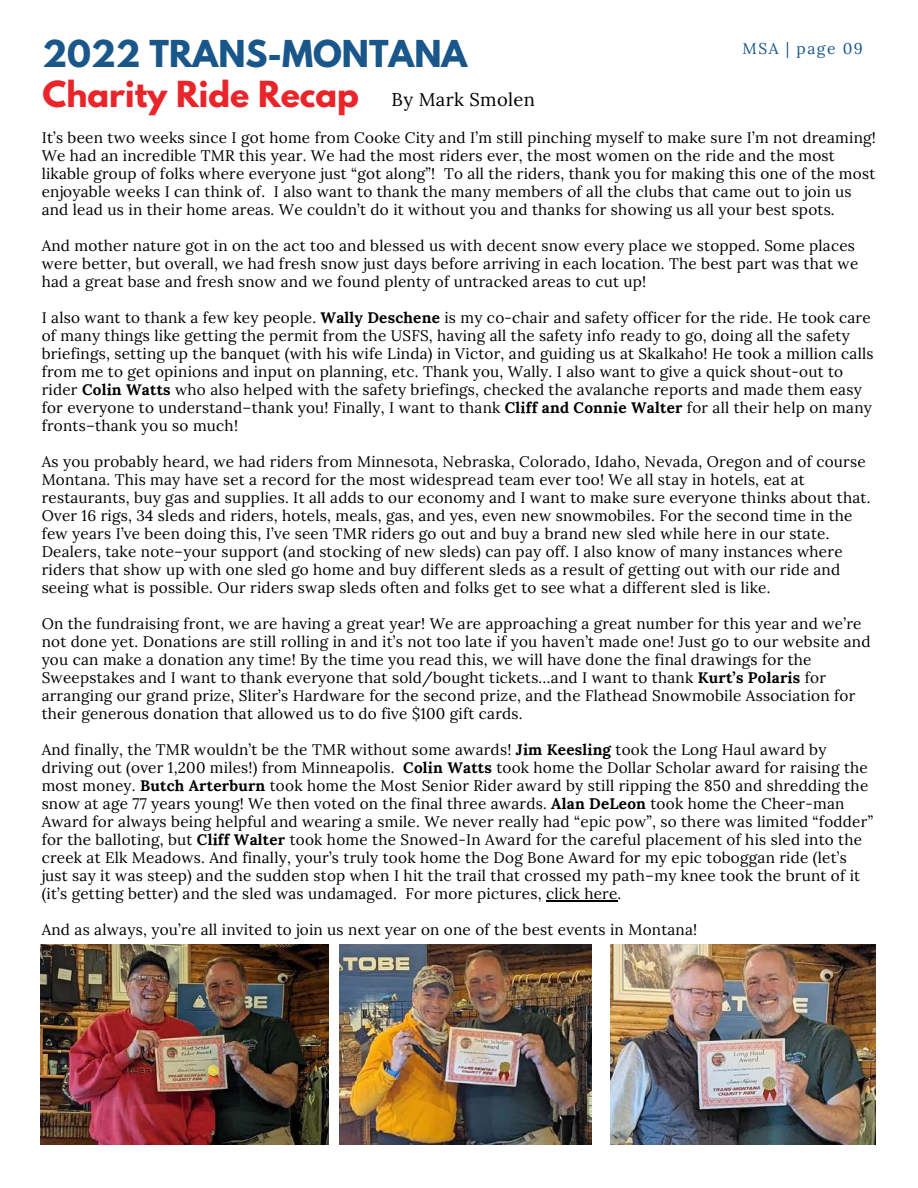
<style>
.page{position:relative;width:918px;height:1188px;background:#fff}
.page>*{position:absolute;margin:0;border:0;box-sizing:border-box;transform-origin:0 0}
.t1{font:700 32.85px "League Spartan";color:#19578b}
.t2{font:700 31.8px "League Spartan";color:#ea2529}
.t3{font:18.3px "Lora";letter-spacing:.02em;color:#000}
.t4{font:15.6px "Lora";letter-spacing:.1em;color:#19578b}
.t5{font:15.3px/18px "Lora";letter-spacing:.015em;color:#000}
.s1{font-weight:700}
</style>
<div class="page">
<img style="left:40px;top:945px;width:288px;height:200px">
<img style="left:340px;top:945px;width:252px;height:200px">
<img style="left:610px;top:945px;width:266px;height:200px">
<hr style="left:546px;top:900px;width:72px;height:1px;background:#000">
<h1 class="t1" style="left:43px;top:38px;width:426px">2022 TRANS-MONTANA</h1>
<p class="t4" style="left:743px;top:39px;width:122px">MSA | page 09</p>
<h2 class="t2" style="left:43px;top:79px;width:318px">Charity Ride Recap</h2>
<p class="t3" style="left:392px;top:87px;width:145px">By Mark Smolen</p>
<p class="t5" style="left:42px;top:129px;width:836px">It’s been two weeks since I got home from Cooke City and I’m still pinching myself to make sure I’m not dreaming!<br>We had an incredible TMR this year. We had the most riders ever, the most women on the ride and the most likable group of folks where everyone just “got along”! To all the riders, thank you for making this one of the most enjoyable weeks I can think of. I also want to thank the many members of all the clubs that came out to join us and lead us in their home areas. We couldn’t do it without you and thanks for showing us all your best spots.</p>
<p class="t5" style="left:42px;top:237px;width:818px">And mother nature got in on the act too and blessed us with decent snow every place we stopped. Some places were better, but overall, we had fresh snow just days before arriving in each location. The best part was that we had a great base and fresh snow and we found plenty of untracked areas to cut up!</p>
<p class="t5" style="left:42px;top:309px;width:833px">I also want to thank a few key people. <span class="s1">Wally Deschene</span> is my co-chair and safety officer for the ride. He took care of many things like getting the permit from the USFS, having all the safety info ready to go, doing all the safety briefings, setting up the banquet (with his wife Linda) in Victor, and guiding us at Skalkaho! He took a million calls from me to get opinions and input on planning, etc. Thank you, Wally. I also want to give a quick shout-out to rider <span class="s1">Colin Watts</span> who also helped with the safety briefings, checked the avalanche reports and made them easy for everyone to understand–thank you! Finally, I want to thank <span class="s1">Cliff and Connie Walter</span> for all their help on many fronts–thank you so much!</p>
<p class="t5" style="left:42px;top:453px;width:830px">As you probably heard, we had riders from Minnesota, Nebraska, Colorado, Idaho, Nevada, Oregon and of course Montana. This may have set a record for the most widespread team ever too! We all stay in hotels, eat at restaurants, buy gas and supplies. It all adds to our economy and I want to make sure everyone thinks about that.<br>Over 16 rigs, 34 sleds and riders, hotels, meals, gas, and yes, even new snowmobiles. For the second time in the few years I’ve been doing this, I’ve seen TMR riders go out and buy a brand new sled while here in our state.<br>Dealers, take note–your support (and stocking of new sleds) can pay off. I also know of many instances where riders that show up with one sled go home and buy different sleds as a result of getting out with our ride and seeing what is possible. Our riders swap sleds often and folks get to see what a different sled is like.</p>
<p class="t5" style="left:42px;top:615px;width:830px">On the fundraising front, we are having a great year! We are approaching a great number for this year and we’re not done yet. Donations are still rolling in and it’s not too late if you haven’t made one! Just go to our website and you can make a donation any time! By the time you read this, we will have done the final drawings for the Sweepstakes and I want to thank everyone that sold/bought tickets…and I want to thank <span class="s1">Kurt’s Polaris</span> for arranging our grand prize, Sliter’s Hardware for the second prize, and the Flathead Snowmobile Association for their generous donation that allowed us to do five $100 gift cards.</p>
<p class="t5" style="left:42px;top:741px;width:833px">And finally, the TMR wouldn’t be the TMR without some awards! <span class="s1">Jim Keesling</span> took the Long Haul award by driving out (over 1,200 miles!) from Minneapolis. <span class="s1">Colin Watts</span> took home the Dollar Scholar award for raising the most money. <span class="s1">Butch Arterburn</span> took home the Most Senior Rider award by still ripping the 850 and shredding the snow at age 77 years young! We then voted on the final three awards. <span class="s1">Alan DeLeon</span> took home the Cheer-man Award for always being helpful and wearing a smile. We never really had “epic pow”, so there was limited “fodder” for the balloting, but <span class="s1">Cliff Walter</span> took home the Snowed-In Award for the careful placement of his sled into the creek at Elk Meadows. And finally, your’s truly took home the Dog Bone Award for my epic toboggan ride (let’s just say it was steep) and the sudden stop when I hit the trail that crossed my path–my knee took the brunt of it (it’s getting better) and the sled was undamaged. For more pictures, click here.</p>
<p class="t5" style="left:42px;top:921px;width:657px">And as always, you’re all invited to join us next year on one of the best events in Montana!</p>
</div>
